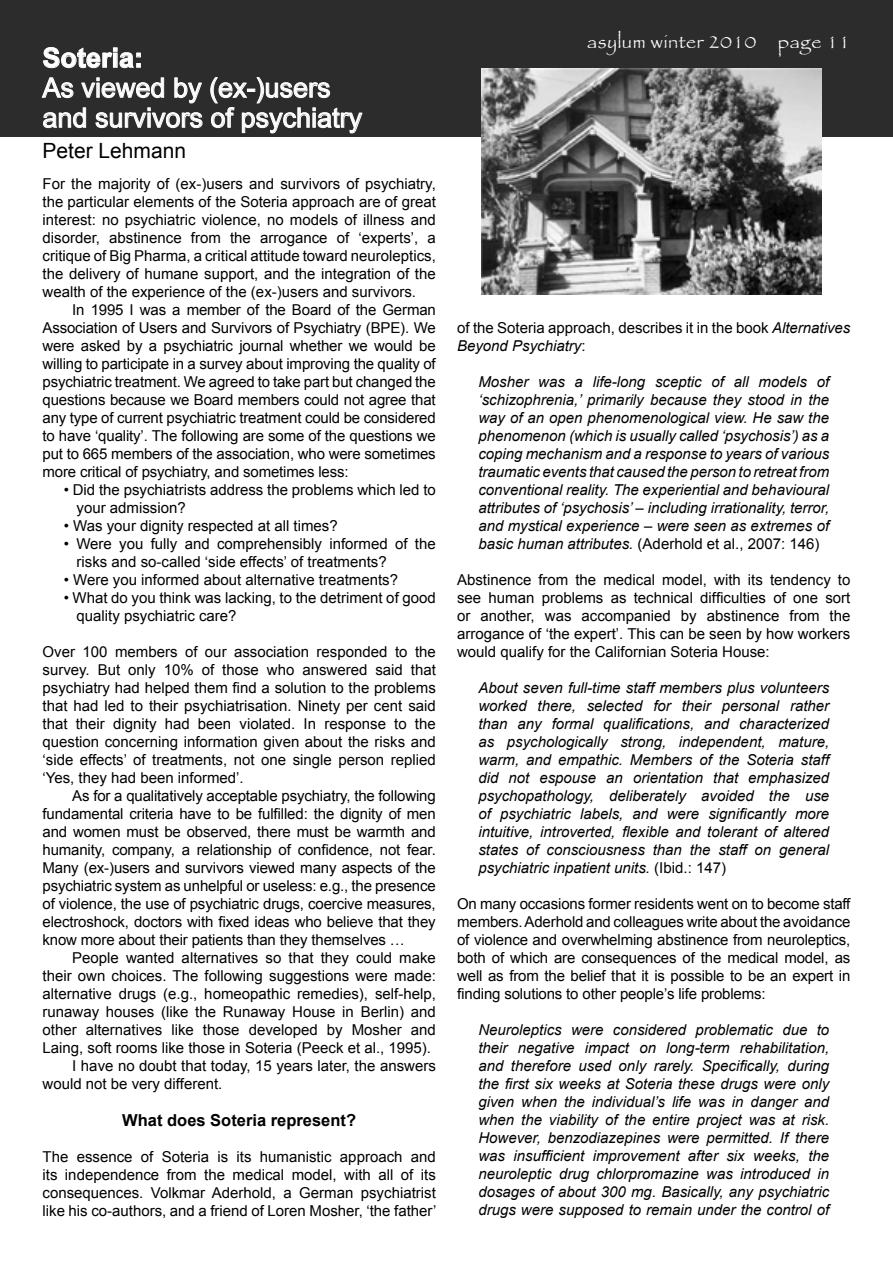
<style>
.page{position:relative;width:893px;height:1263px;background:#fff}
.page>*{position:absolute;margin:0;border:0;box-sizing:border-box;transform-origin:0 0}
.t1{font:27px "Arial";color:#fff}
.t2{font:700 27px "Arial";color:#fff}
.t3{font:21px "Papyrus";color:#fff}
.t4{font:21px "Arial";color:#000}
.t5{font:700 16.5px "Arial";color:#000}
.t6{font:15px/18px "Arial";color:#000;text-align:justify}
.t7{font:italic 15px/18px "Arial";color:#000;text-align:justify}
.s1{font-style:italic}
.s2{font-style:normal}
</style>
<div class="page">
<div style="left:0;top:0;width:893px;height:137px;background:#2c2c2c"></div>
<svg style="left:43px;top:47px;width:98px;height:22px"></svg>
<svg style="left:41px;top:77px;width:162px;height:51px"></svg>
<svg style="left:210px;top:77px;width:153px;height:57px"></svg>
<img style="left:481px;top:68px;width:340px;height:226px">
<p class="t2" style="left:43px;top:40px;width:102px">Soteria:</p>
<p class="t1" style="left:43px;top:70px;width:290px">As viewed by (ex-)users</p>
<p class="t1" style="left:43px;top:100px;width:321px">and survivors of psychiatry</p>
<p class="t4" style="left:43px;top:137px;width:145px">Peter Lehmann</p>
<p class="t6" style="left:43px;top:174px;width:395px">For the majority of (ex-)users and survivors of psychiatry, the particular elements of the Soteria approach are of great interest: no psychiatric violence, no models of illness and disorder, abstinence from the arrogance of ‘experts’, a critique of Big Pharma, a critical attitude toward neuroleptics, the delivery of humane support, and the integration of the wealth of the experience of the (ex-)users and survivors.</p>
<p class="t6" style="left:43px;top:300px;width:395px;text-indent:30px">In 1995 I was a member of the Board of the German Association of Users and Survivors of Psychiatry (BPE). We were asked by a psychiatric journal whether we would be willing to participate in a survey about improving the quality of psychiatric treatment. We agreed to take part but changed the questions because we Board members could not agree that any type of current psychiatric treatment could be considered to have ‘quality’. The following are some of the questions we put to 665 members of the association, who were sometimes more critical of psychiatry, and sometimes less:</p>
<p class="t6" style="left:77px;top:480px;width:361px;text-indent:-13px">• Did the psychiatrists address the problems which led to your admission?</p>
<p class="t6" style="left:64px;top:516px;width:275px">• Was your dignity respected at all times?</p>
<p class="t6" style="left:77px;top:534px;width:361px;text-indent:-13px">• Were you fully and comprehensibly informed of the risks and so-called ‘side effects’ of treatments?</p>
<p class="t6" style="left:64px;top:570px;width:336px">• Were you informed about alternative treatments?</p>
<p class="t6" style="left:77px;top:588px;width:361px;text-indent:-13px">• What do you think was lacking, to the detriment of good quality psychiatric care?</p>
<p class="t6" style="left:43px;top:642px;width:395px">Over 100 members of our association responded to the survey. But only 10% of those who answered said that psychiatry had helped them find a solution to the problems that had led to their psychiatrisation. Ninety per cent said that their dignity had been violated. In response to the question concerning information given about the risks and ‘side effects’ of treatments, not one single person replied ‘Yes, they had been informed’.</p>
<p class="t6" style="left:43px;top:786px;width:395px;text-indent:30px">As for a qualitatively acceptable psychiatry, the following fundamental criteria have to be fulfilled: the dignity of men and women must be observed, there must be warmth and humanity, company, a relationship of confidence, not fear.<br>Many (ex-)users and survivors viewed many aspects of the psychiatric system as unhelpful or useless: e.g., the presence of violence, the use of psychiatric drugs, coercive measures, electroshock, doctors with fixed ideas who believe that they know more about their patients than they themselves …</p>
<p class="t6" style="left:43px;top:948px;width:395px;text-indent:30px">People wanted alternatives so that they could make their own choices. The following suggestions were made: alternative drugs (e.g., homeopathic remedies), self-help, runaway houses (like the Runaway House in Berlin) and other alternatives like those developed by Mosher and Laing, soft rooms like those in Soteria (Peeck et al., 1995).</p>
<p class="t6" style="left:43px;top:1056px;width:395px;text-indent:30px">I have no doubt that today, 15 years later, the answers would not be very different.</p>
<p class="t5" style="left:122px;top:1110px;width:235px">What does Soteria represent?</p>
<p class="t6" style="left:43px;top:1148px;width:395px">The essence of Soteria is its humanistic approach and its independence from the medical model, with all of its consequences. Volkmar Aderhold, a German psychiatrist like his co-authors, and a friend of Loren Mosher, ‘the father’</p>
<p class="t3" style="left:587px;top:29px;width:265px">asylum winter 2010 page 11</p>
<p class="t6" style="left:457px;top:319px;width:395px">of the Soteria approach, describes it in the book <span class="s1">Alternatives<br>Beyond Psychiatry</span>:</p>
<p class="t7" style="left:478px;top:373px;width:352px">Mosher was a life-long sceptic of all models of ‘schizophrenia,’ primarily because they stood in the way of an open phenomenological view. He saw the phenomenon (which is usually called ‘psychosis’) as a coping mechanism and a response to years of various traumatic events that caused the person to retreat from conventional reality. The experiential and behavioural attributes of ‘psychosis’ – including irrationality, terror, and mystical experience – were seen as extremes of basic human attributes. <span class="s2">(Aderhold et al., 2007: 146)</span></p>
<p class="t6" style="left:457px;top:571px;width:395px">Abstinence from the medical model, with its tendency to see human problems as technical difficulties of one sort or another, was accompanied by abstinence from the arrogance of ‘the expert’. This can be seen by how workers would qualify for the Californian Soteria House:</p>
<p class="t7" style="left:478px;top:679px;width:352px">About seven full-time staff members plus volunteers worked there, selected for their personal rather than any formal qualifications, and characterized as psychologically strong, independent, mature, warm, and empathic. Members of the Soteria staff did not espouse an orientation that emphasized psychopathology, deliberately avoided the use of psychiatric labels, and were significantly more intuitive, introverted, flexible and tolerant of altered states of consciousness than the staff on general psychiatric inpatient units. <span class="s2">(Ibid.: 147)</span></p>
<p class="t6" style="left:457px;top:895px;width:395px">On many occasions former residents went on to become staff members. Aderhold and colleagues write about the avoidance of violence and overwhelming abstinence from neuroleptics, both of which are consequences of the medical model, as well as from the belief that it is possible to be an expert in finding solutions to other people’s life problems:</p>
<p class="t7" style="left:478px;top:1021px;width:352px">Neuroleptics were considered problematic due to their negative impact on long-term rehabilitation, and therefore used only rarely. Specifically, during the first six weeks at Soteria these drugs were only given when the individual’s life was in danger and when the viability of the entire project was at risk.<br>However, benzodiazepines were permitted. If there was insufficient improvement after six weeks, the neuroleptic drug chlorpromazine was introduced in dosages of about 300 mg. Basically, any psychiatric drugs were supposed to remain under the control of</p>
</div>
